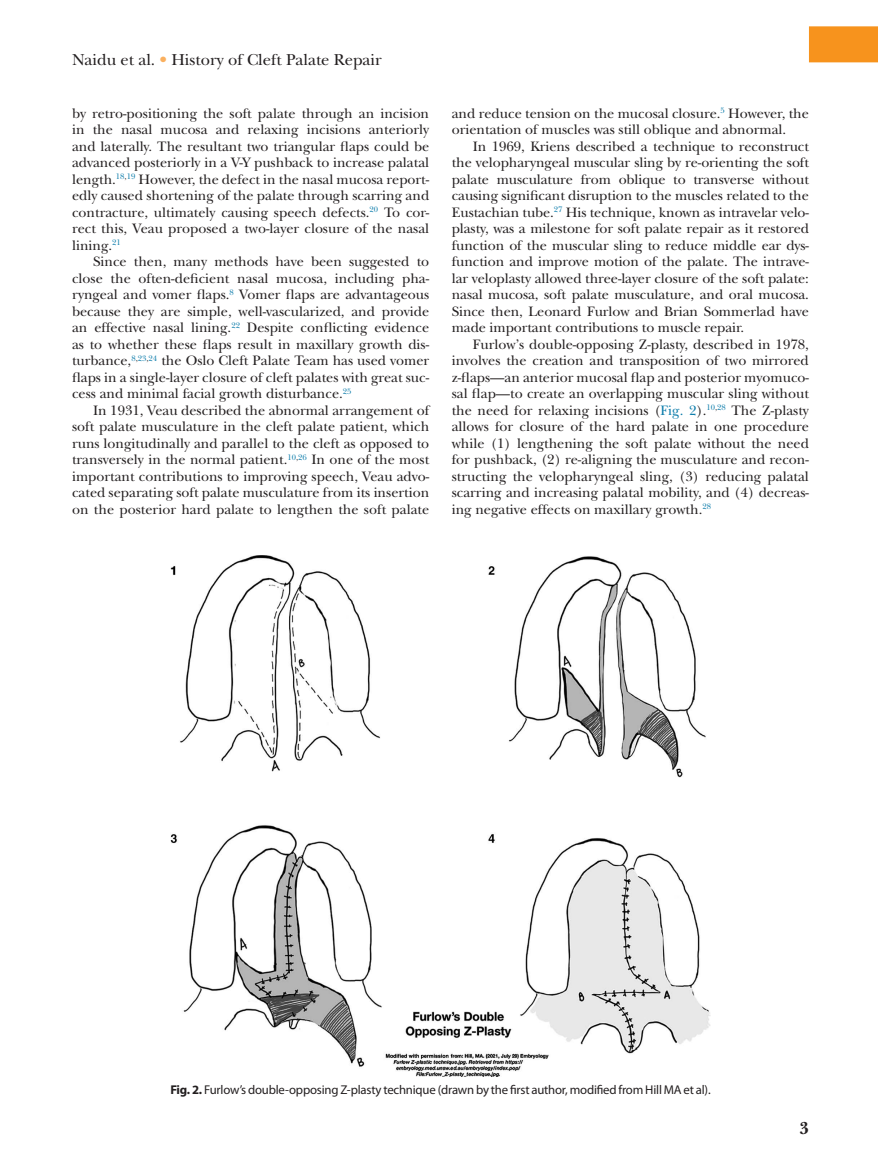
<style>
.page{position:relative;width:878px;height:1175px;background:#fff}
.page>*{position:absolute;margin:0;border:0;box-sizing:border-box;transform-origin:0 0}
.t1{font:700 18px "New Baskerville Std";color:#231f20}
.t2{font:16.5px "New Baskerville Std";color:#231f20}
.t3{font:14.25px/16.5px "New Baskerville Std";color:#231f20;text-align:justify}
.t4{font:12.75px "Myriad Pro";letter-spacing:-.015em;color:#231f20}
.s1{color:#fab05f}
.s2{color:#0f7eac}
.s3{font-weight:700}
</style>
<div class="page">
<div style="left:808px;top:26px;width:70px;height:36px;background:#f7931d"></div>
<img style="left:170px;top:555px;width:540px;height:521px">
<p class="t2" style="left:72px;top:50px;width:311px">Naidu et al. <span class="s1">•</span> History of Cleft Palate Repair</p>
<p class="t3" style="left:72px;top:105px;width:359px">by retro-positioning the soft palate through an incision in the nasal mucosa and relaxing incisions anteriorly and laterally. The resultant two triangular flaps could be advanced posteriorly in a V-Y pushback to increase palatal length.<sup>18</sup><sup>,</sup><sup>19</sup> However, the defect in the nasal mucosa report&shy;edly caused shortening of the palate through scarring and contracture, ultimately causing speech defects.<sup>20</sup> To cor&shy;rect this, Veau proposed a two-layer closure of the nasal lining.<sup>21</sup></p>
<p class="t3" style="left:72px;top:253px;width:359px;text-indent:21px">Since then, many methods have been suggested to close the often-deficient nasal mucosa, including pha&shy;ryngeal and vomer flaps.<sup>8</sup> Vomer flaps are advantageous because they are simple, well-vascularized, and provide an effective nasal lining.<sup>22</sup> Despite conflicting evidence as to whether these flaps result in maxillary growth dis&shy;turbance,<sup>8</sup><sup>,</sup><sup>23</sup><sup>,</sup><sup>24</sup> the Oslo Cleft Palate Team has used vomer flaps in a single-layer closure of cleft palates with great suc&shy;cess and minimal facial growth disturbance.<sup>25</sup></p>
<p class="t3" style="left:72px;top:402px;width:359px;text-indent:21px">In 1931, Veau described the abnormal arrangement of soft palate musculature in the cleft palate patient, which runs longitudinally and parallel to the cleft as opposed to transversely in the normal patient.<sup>10</sup><sup>,</sup><sup>26</sup> In one of the most important contributions to improving speech, Veau advo&shy;cated separating soft palate musculature from its insertion on the posterior hard palate to lengthen the soft palate</p>
<p class="t3" style="left:452px;top:105px;width:359px">and reduce tension on the mucosal closure.<sup>5</sup> However, the orientation of muscles was still oblique and abnormal.</p>
<p class="t3" style="left:452px;top:138px;width:359px;text-indent:21px">In 1969, Kriens described a technique to reconstruct the velopharyngeal muscular sling by re-orienting the soft palate musculature from oblique to transverse without causing significant disruption to the muscles related to the Eustachian tube.<sup>27</sup> His technique, known as intravelar velo&shy;plasty, was a milestone for soft palate repair as it restored function of the muscular sling to reduce middle ear dys&shy;function and improve motion of the palate. The intrave&shy;lar veloplasty allowed three-layer closure of the soft palate: nasal mucosa, soft palate musculature, and oral mucosa.<br>Since then, Leonard Furlow and Brian Sommerlad have made important contributions to muscle repair.</p>
<p class="t3" style="left:451px;top:336px;width:359px;text-indent:21px">Furlow’s double-opposing Z-plasty, described in 1978, involves the creation and transposition of two mirrored z-flaps—an anterior mucosal flap and posterior myomuco&shy;sal flap—to create an overlapping muscular sling without the need for relaxing incisions (<span class="s2">Fig. 2</span>).<sup>10</sup><sup>,</sup><sup>28</sup> The Z-plasty allows for closure of the hard palate in one procedure while (1) lengthening the soft palate without the need for pushback, (2) re-aligning the musculature and recon&shy;structing the velopharyngeal sling, (3) reducing palatal scarring and increasing palatal mobility, and (4) decreas&shy;ing negative effects on maxillary growth.<sup>28</sup></p>
<p class="t4" style="left:170px;top:1081px;width:542px"><span class="s3">Fig. 2.</span> Furlow’s double-opposing Z-plasty technique (drawn by the first author, modified from Hill MA et al).</p>
<p class="t1" style="left:799px;top:1118px;width:11px">3</p>
</div>
